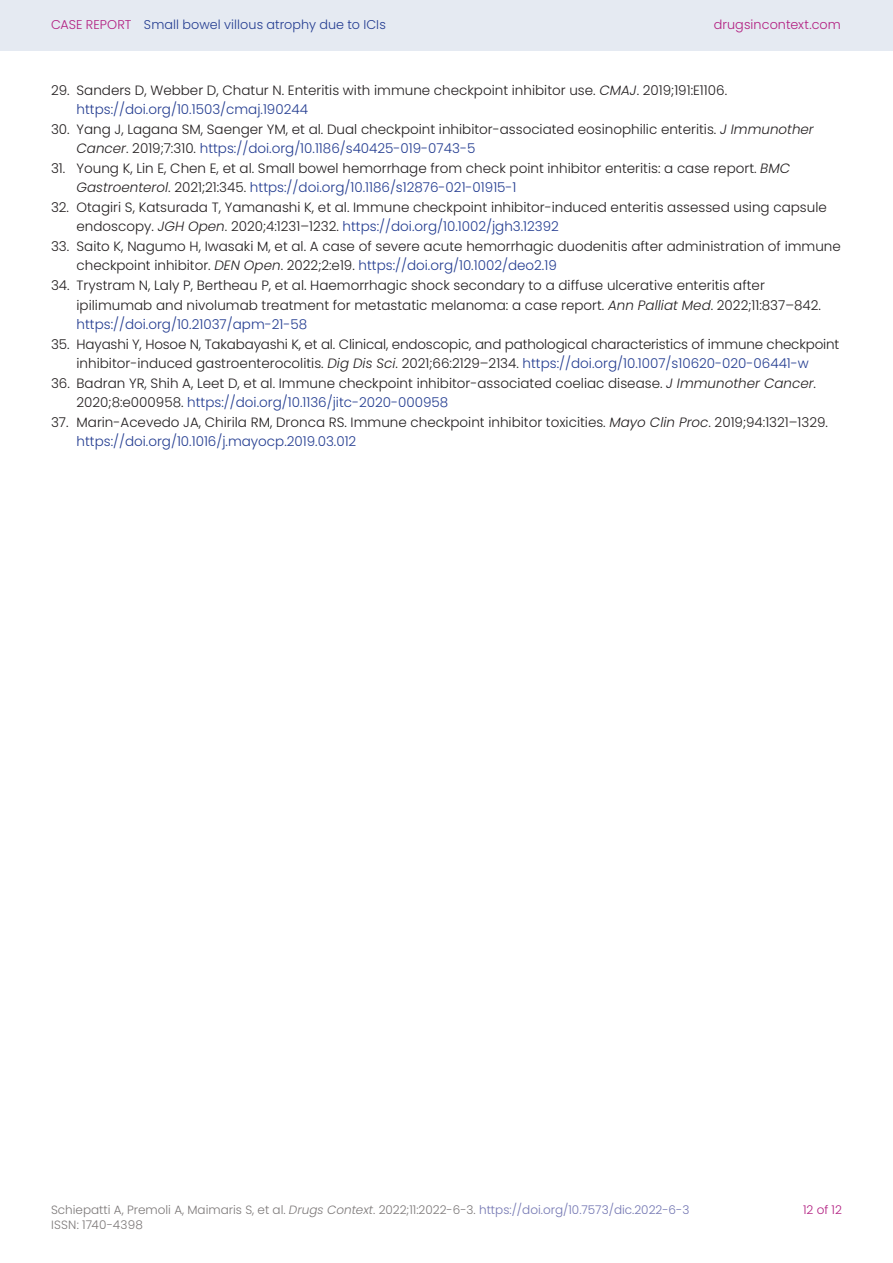
<style>
.page{position:relative;width:893px;height:1263px;background:#fff}
.page>*{position:absolute;margin:0;border:0;box-sizing:border-box;transform-origin:0 0}
.REF_TX{font:300 13.5px/19.5px "Poppins";color:#231f20}
.t1{font:300 12.75px "Poppins";letter-spacing:.01em;color:#243d91}
.t2{font:300 12.75px "Poppins";letter-spacing:.01em;color:#b21f81}
.t3{font:300 12px "Poppins";color:#7c7878}
.t4{font:300 12px "Poppins";color:#b21f81}
.s1{color:#b21f81}
.s2{font-style:italic}
.s3{color:#243d91}
.s4{color:#7376b2}
</style>
<div class="page">
<div style="left:0;top:0;width:893px;height:51px;background:#e5eaf2"></div>
<p class="t1" style="left:51px;top:17px;width:336px"><span class="s1">CASE REPORT</span> Small bowel villous atrophy due to ICIs</p>
<p class="t2" style="left:714px;top:17px;width:129px">drugsincontext.com</p>
<p class="REF_TX" style="left:77px;top:81px;width:652px;text-indent:-25px">29. Sanders D, Webber D, Chatur N. Enteritis with immune checkpoint inhibitor use. <span class="s2">CMAJ</span>. 2019;191:E1106. <span class="s3">https://doi.org/10.1503/cmaj.190244</span></p>
<p class="REF_TX" style="left:77px;top:120px;width:739px;text-indent:-25px">30. Yang J, Lagana SM, Saenger YM, et al. Dual checkpoint inhibitor-associated eosinophilic enteritis. <span class="s2">J Immunother<br>Cancer</span>. 2019;7:310. <span class="s3">https://doi.org/10.1186/s40425-019-0743-5</span></p>
<p class="REF_TX" style="left:77px;top:159px;width:715px;text-indent:-25px">31. Young K, Lin E, Chen E, et al. Small bowel hemorrhage from check point inhibitor enteritis: a case report. <span class="s2">BMC<br>Gastroenterol</span>. 2021;21:345. <span class="s3">https://doi.org/10.1186/s12876-021-01915-1</span></p>
<p class="REF_TX" style="left:77px;top:198px;width:752px;text-indent:-25px">32. Otagiri S, Katsurada T, Yamanashi K, et al. Immune checkpoint inhibitor-induced enteritis assessed using capsule endoscopy. <span class="s2">JGH Open</span>. 2020;4:1231–1232. <span class="s3">https://doi.org/10.1002/jgh3.12392</span></p>
<p class="REF_TX" style="left:77px;top:237px;width:766px;text-indent:-25px">33. Saito K, Nagumo H, Iwasaki M, et al. A case of severe acute hemorrhagic duodenitis after administration of immune checkpoint inhibitor. <span class="s2">DEN Open</span>. 2022;2:e19. <span class="s3">https://doi.org/10.1002/deo2.19</span></p>
<p class="REF_TX" style="left:77px;top:276px;width:746px;text-indent:-25px">34. Trystram N, Laly P, Bertheau P, et al. Haemorrhagic shock secondary to a diffuse ulcerative enteritis after ipilimumab and nivolumab treatment for metastatic melanoma: a case report. <span class="s2">Ann Palliat Med</span>. 2022;11:837–842. <span class="s3">https://doi.org/10.21037/apm-21-58</span></p>
<p class="REF_TX" style="left:51px;top:334px;width:790px;text-align:center">35. Hayashi Y, Hosoe N, Takabayashi K, et al. Clinical, endoscopic, and pathological characteristics of immune checkpoint inhibitor-induced gastroenterocolitis. <span class="s2">Dig Dis Sci</span>. 2021;66:2129–2134. <span class="s3">https://doi.org/10.1007/s10620-020-06441-w</span></p>
<p class="REF_TX" style="left:77px;top:373px;width:741px;text-indent:-25px">36. Badran YR, Shih A, Leet D, et al. Immune checkpoint inhibitor-associated coeliac disease. <span class="s2">J Immunother Cancer</span>.<br>2020;8:e000958. <span class="s3">https://doi.org/10.1136/jitc-2020-000958</span></p>
<p class="REF_TX" style="left:77px;top:412px;width:753px;text-indent:-25px">37. Marin-Acevedo JA, Chirila RM, Dronca RS. Immune checkpoint inhibitor toxicities. <span class="s2">Mayo Clin Proc</span>. 2019;94:1321–1329. <span class="s3">https://doi.org/10.1016/j.mayocp.2019.03.012</span></p>
<p class="t3" style="left:51px;top:1203px;width:640px">Schiepatti A, Premoli A, Maimaris S, et al. <span class="s2">Drugs Context</span>. 2022;11:2022-6-3. <span class="s4">https://doi.org/10.7573/dic.2022-6-3</span></p>
<p class="t4" style="left:803px;top:1203px;width:40px">12 of 12</p>
<p class="t3" style="left:51px;top:1218px;width:93px">ISSN: 1740-4398</p>
</div>
